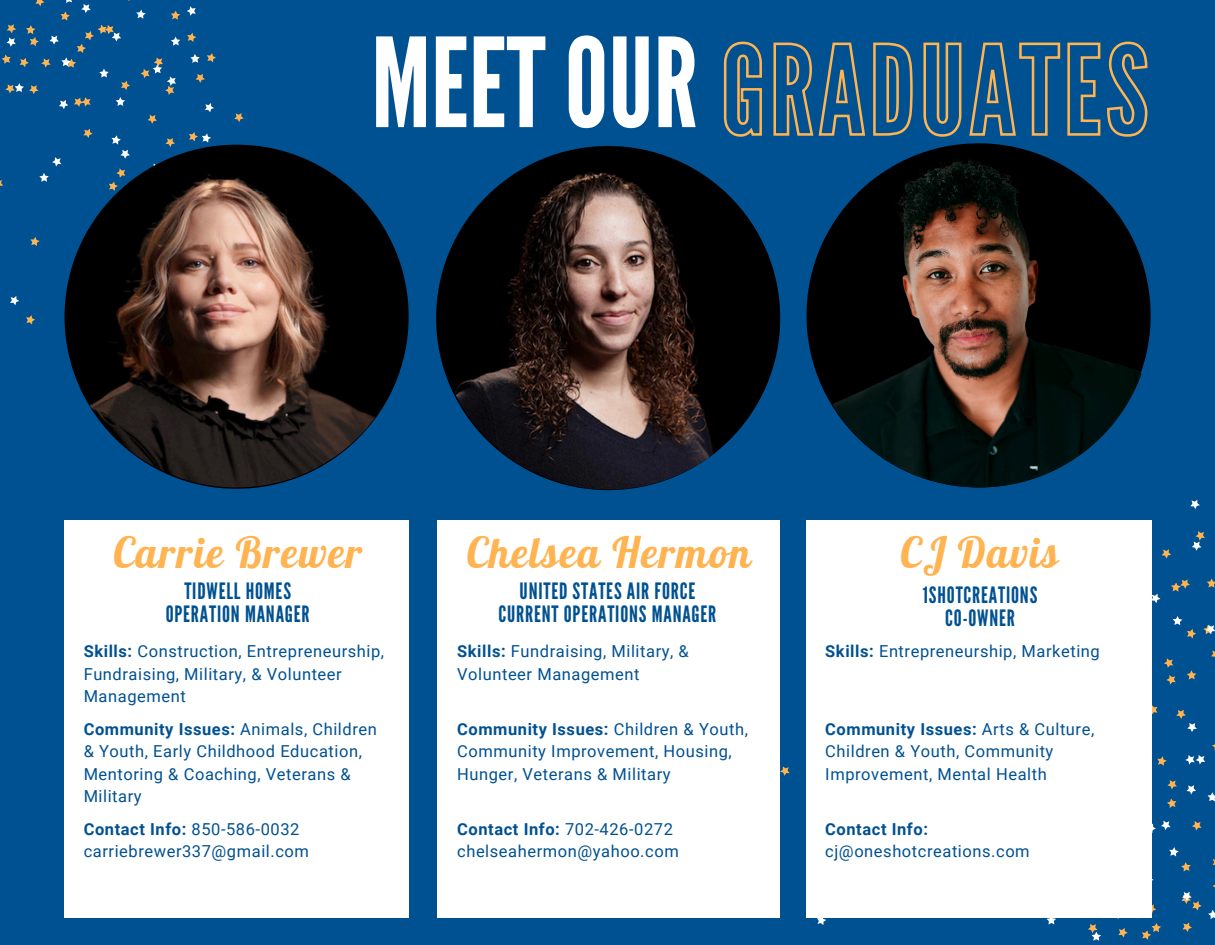
<style>
.page{position:relative;width:1215px;height:945px;background:#005191}
.page>*{position:absolute;margin:0;border:0;box-sizing:border-box;transform-origin:0 0}
.t1{font:123.45px "League Gothic";color:#fff}
.t2{font:42px "Lobster";letter-spacing:.035em;color:#ffb351}
.t3{font:22.5px/23.7px "League Gothic";letter-spacing:.035em;color:#005191;text-align:center}
.t4{font:16.5px/22.5px "Roboto";letter-spacing:.035em;color:#005191}
.t5{font:700 16.5px "Roboto";letter-spacing:.035em;color:#005191}
.s1{font-weight:700}
.s2{font-weight:400}
</style>
<div class="page">
<svg style="left:0;top:0;width:289px;height:401px"></svg>
<svg style="left:780px;top:477px;width:435px;height:464px"></svg>
<img style="left:65px;top:145px;width:344px;height:342px;border-radius:50%">
<img style="left:437px;top:146px;width:344px;height:343px;border-radius:50%">
<div style="left:65px;top:520px;width:344px;height:398px;background:#fff"></div>
<div style="left:437px;top:520px;width:343px;height:398px;background:#fff"></div>
<div style="left:807px;top:520px;width:345px;height:398px;background:#fff"></div>
<img style="left:808px;top:143px;width:344px;height:344px;border-radius:50%">
<svg style="left:723px;top:41px;width:425px;height:96px"></svg>
<p class="t1" style="left:371px;top:12px;width:328px">MEETOUR</p>
<h1 class="t2" style="left:114px;top:526px;width:250px">Carrie Brewer</h1>
<p class="t2" style="left:467px;top:526px;width:286px">Chelsea Hermon</p>
<p class="t2" style="left:901px;top:526px;width:160px">CJ Davis</p>
<p class="t3" style="left:166px;top:579px;width:146px">TIDWELL HOMES<br>OPERATION MANAGER</p>
<p class="t3" style="left:499px;top:579px;width:219px">UNITED STATES AIR FORCE<br>CURRENT OPERATIONS MANAGER</p>
<h2 class="t3" style="left:923px;top:583px;width:116px">1SHOTCREATIONS<br>CO-OWNER</h2>
<h3 class="t4" style="left:84px;top:640px;width:302px"><span class="s1">Skills:</span> Construction, Entrepreneurship,<br>Fundraising, Military, &amp; Volunteer<br>Management</h3>
<p class="t4" style="left:457px;top:640px;width:233px"><span class="s1">Skills:</span> Fundraising, Military, &amp;<br>Volunteer Management</p>
<p class="t4" style="left:825px;top:640px;width:276px"><span class="s1">Skills:</span> Entrepreneurship, Marketing</p>
<p class="t4" style="left:84px;top:718px;width:295px"><span class="s1">Community Issues:</span> Animals, Children &amp; Youth, Early Childhood Education,<br>Mentoring &amp; Coaching, Veterans &amp;<br>Military</p>
<p class="t4" style="left:457px;top:718px;width:292px"><span class="s1">Community Issues:</span> Children &amp; Youth,<br>Community Improvement, Housing,<br>Hunger, Veterans &amp; Military</p>
<h2 class="t4" style="left:825px;top:718px;width:270px"><span class="s1">Community Issues:</span> Arts &amp; Culture,<br>Children &amp; Youth, Community<br>Improvement, Mental Health</h2>
<h3 class="t5" style="left:84px;top:819px;width:217px">Contact Info: <span class="s2">850-586-0032</span></h3>
<p class="t4" style="left:84px;top:840px;width:227px">carriebrewer337@gmail.com</p>
<p class="t5" style="left:457px;top:819px;width:217px">Contact Info: <span class="s2">702-426-0272</span></p>
<p class="t4" style="left:457px;top:840px;width:223px">chelseahermon@yahoo.com</p>
<p class="t5" style="left:825px;top:819px;width:104px">Contact Info:</p>
<h2 class="t4" style="left:825px;top:840px;width:206px">cj@oneshotcreations.com</h2>
</div>
